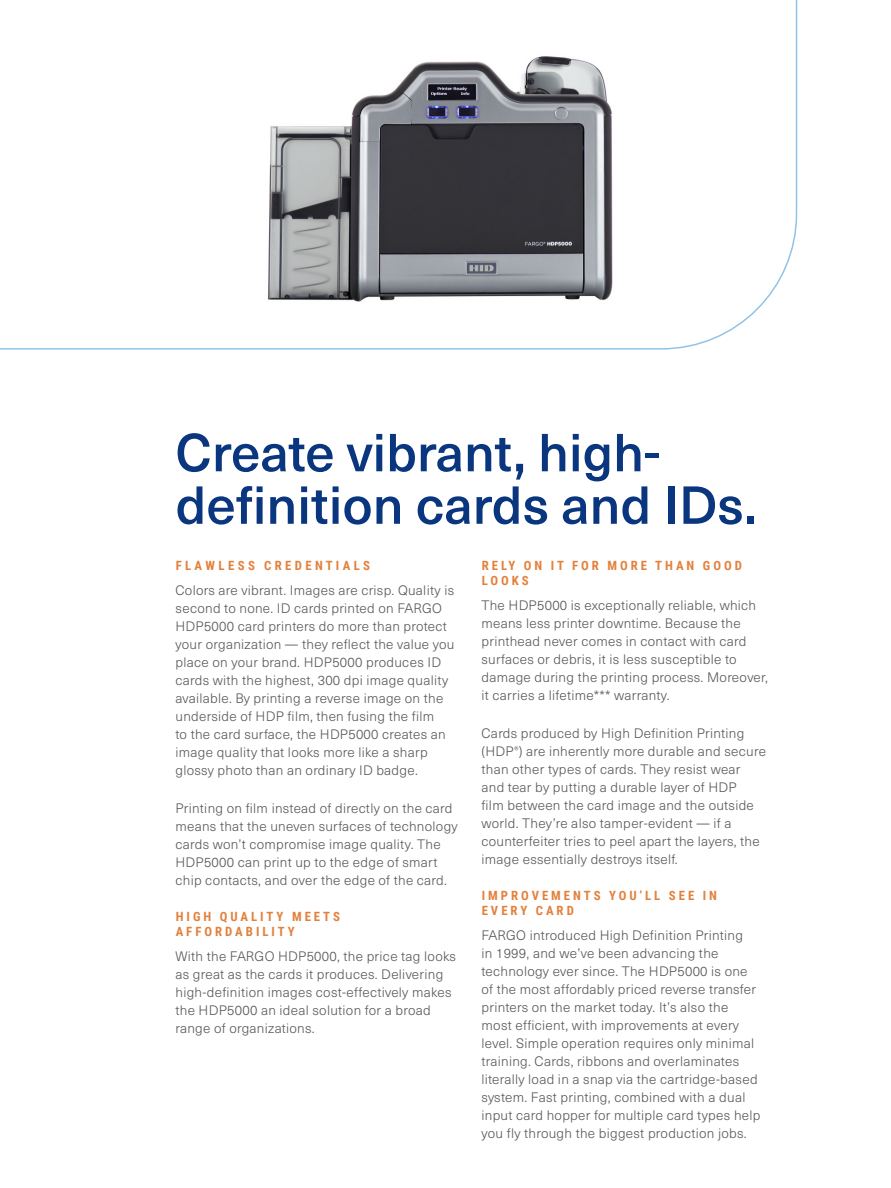
<style>
.page{position:relative;width:891px;height:1188px;background:#fff}
.page>*{position:absolute;margin:0;border:0;box-sizing:border-box;transform-origin:0 0}
.br_large_section_hea{font:500 52.5px/52.5px "Neue Haas Unica Pro";color:#0a367f}
.br_main_body{font:300 13.5px/18px "Neue Haas Unica Pro";letter-spacing:.02em;color:#57585a}
.br_small_section_sub{font:700 12.75px/15.3px "Roboto Condensed";letter-spacing:.235em;color:#e2813c}
</style>
<div class="page">
<svg style="left:0;top:0;width:798px;height:350px"></svg>
<img style="left:195px;top:31px;width:475px;height:305px">
<h2 class="br_large_section_hea" style="left:176px;top:427px;width:583px">Create vibrant, high&shy;definition cards and IDs.</h2>
<h3 class="br_small_section_sub" style="left:176px;top:557px;width:196px">F L A W L E S S C R E D E N T I A L S</h3>
<p class="br_main_body" style="left:176px;top:581px;width:281px">Colors are vibrant. Images are crisp. Quality is second to none. ID cards printed on FARGO HDP5000 card printers do more than protect your organization — they reflect the value you place on your brand. HDP5000 produces ID cards with the highest, 300 dpi image quality available. By printing a reverse image on the underside of HDP film, then fusing the film<br>to the card surface, the HDP5000 creates an image quality that looks more like a sharp glossy photo than an ordinary ID badge.</p>
<p class="br_main_body" style="left:176px;top:800px;width:284px">Printing on film instead of directly on the card means that the uneven surfaces of technology cards won’t compromise image quality. The HDP5000 can print up to the edge of smart chip contacts, and over the edge of the card.</p>
<h3 class="br_small_section_sub" style="left:176px;top:908px;width:166px">HIGH QUALITY MEETS<br>AFFORDABILITY</h3>
<p class="br_main_body" style="left:176px;top:947px;width:282px">With the FARGO HDP5000, the price tag looks as great as the cards it produces. Delivering high-definition images cost-effectively makes the HDP5000 an ideal solution for a broad range of organizations.</p>
<h3 class="br_small_section_sub" style="left:482px;top:557px;width:262px">RELY ON IT FOR MORE THAN GOOD<br>LOOKS</h3>
<p class="br_main_body" style="left:482px;top:597px;width:288px">The HDP5000 is exceptionally reliable, which means less printer downtime. Because the printhead never comes in contact with card surfaces or debris, it is less susceptible to damage during the printing process. Moreover, it carries a lifetime*** warranty.</p>
<p class="br_main_body" style="left:482px;top:725px;width:286px">Cards produced by High Definition Printing (HDP<sup>®</sup>) are inherently more durable and secure than other types of cards. They resist wear and tear by putting a durable layer of HDP<br>film between the card image and the outside world. They’re also tamper-evident — if a counterfeiter tries to peel apart the layers, the image essentially destroys itself.</p>
<h3 class="br_small_section_sub" style="left:482px;top:887px;width:237px">IMPROVEMENTS YOU’LL SEE IN<br>EVERY CARD</h3>
<p class="br_main_body" style="left:482px;top:926px;width:280px">FARGO introduced High Definition Printing<br>in 1999, and we’ve been advancing the technology ever since. The HDP5000 is one of the most affordably priced reverse transfer printers on the market today. It’s also the most efficient, with improvements at every level. Simple operation requires only minimal training. Cards, ribbons and overlaminates literally load in a snap via the cartridge-based system. Fast printing, combined with a dual input card hopper for multiple card types help you fly through the biggest production jobs.</p>
</div>
